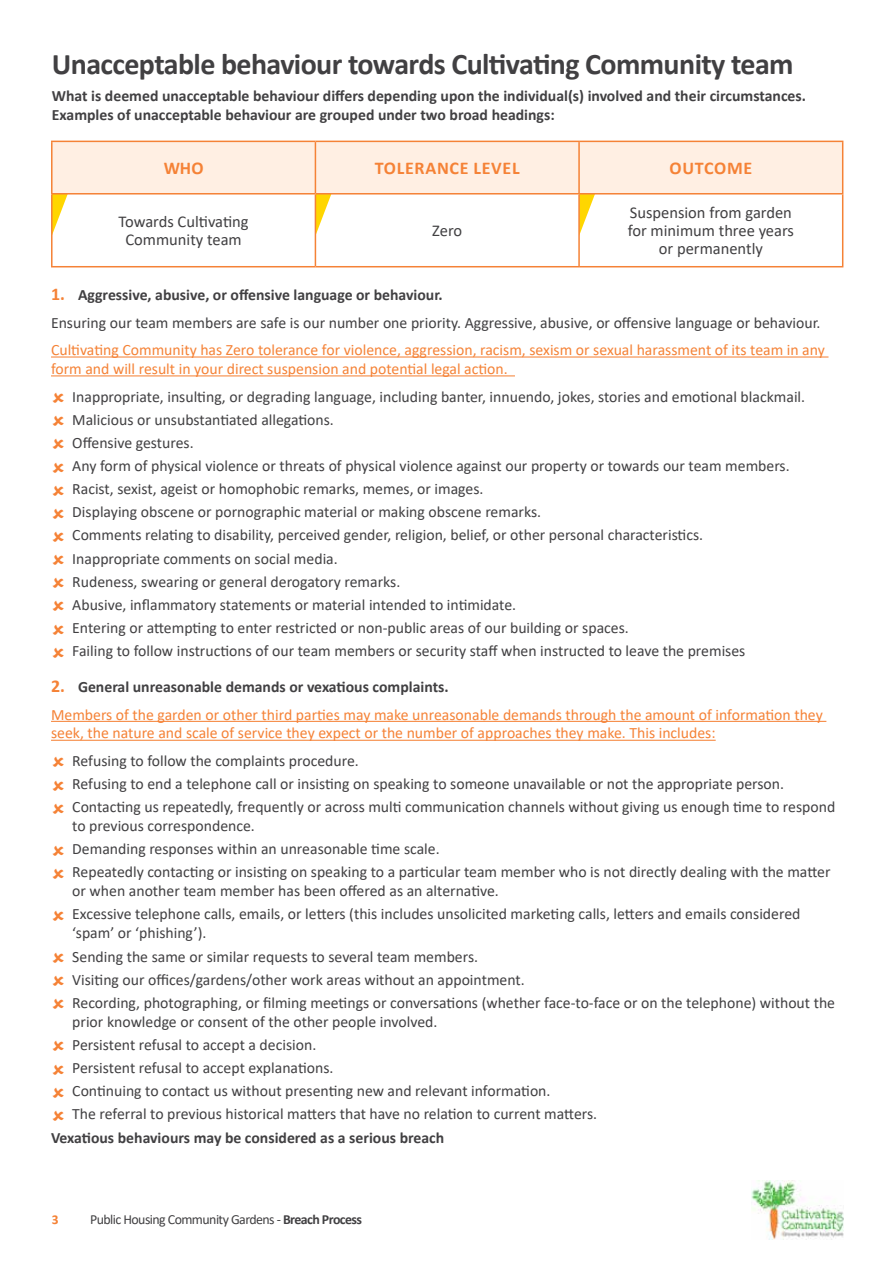
<style>
.page{position:relative;width:893px;height:1263px;background:#fff}
.page>*{position:absolute;margin:0;border:0;box-sizing:border-box;transform-origin:0 0}
.t1{font:700 30px "Calibri";letter-spacing:-.02em;color:#414042}
.t2{font:700 18px "Calibri";letter-spacing:.04em;color:#f58236}
.t3{font:16.5px/18px "Calibri";color:#414042;text-align:center}
.t4{font:15.75px/23.1px "Calibri";color:#414042}
.t5{font:15.75px/18.9px "Calibri";color:#f58236}
.t6{font:700 15.75px/18.9px "Calibri";color:#414042}
.t7{font:13.95px "Calibri";letter-spacing:-.04em;color:#414042}
.t8{font:700 13.5px "Calibri";color:#f58236}
.s1{font-weight:700;font-size:18px;color:#f58236}
.s2{font-weight:700}
.s3{font-weight:700;font-size:18px}
.s4{font-weight:700;color:#414042}
</style>
<div class="page">
<img style="left:751px;top:1181px;width:92px;height:58px">
<hr style="left:51px;top:356px;width:777px;height:1px;background:#f58236">
<hr style="left:51px;top:375px;width:464px;height:1px;background:#f58236">
<hr style="left:51px;top:721px;width:775px;height:1px;background:#f58236">
<hr style="left:51px;top:740px;width:665px;height:1px;background:#f58236">
<svg style="left:53px;top:142px;width:789px;height:94px"></svg>
<hr style="left:51px;top:194px;width:2px;height:72px;background:#f58236">
<hr style="left:315px;top:194px;width:1px;height:72px;background:#f58236">
<hr style="left:578px;top:194px;width:2px;height:72px;background:#f58236">
<hr style="left:842px;top:194px;width:1px;height:72px;background:#f58236">
<hr style="left:51px;top:266px;width:264px;height:1px;background:#f58236">
<hr style="left:315px;top:266px;width:264px;height:1px;background:#f58236">
<hr style="left:579px;top:266px;width:264px;height:1px;background:#f58236">
<hr style="left:315px;top:142px;width:1px;height:51px;background:#f58236">
<hr style="left:578px;top:142px;width:2px;height:51px;background:#f58236">
<hr style="left:51px;top:141px;width:264px;height:1px;background:#f58236">
<hr style="left:51px;top:142px;width:2px;height:51px;background:#f58236">
<hr style="left:315px;top:141px;width:264px;height:1px;background:#f58236">
<hr style="left:579px;top:141px;width:264px;height:1px;background:#f58236">
<hr style="left:842px;top:142px;width:1px;height:51px;background:#f58236">
<hr style="left:51px;top:193px;width:264px;height:1px;background:#f58236">
<hr style="left:315px;top:193px;width:264px;height:1px;background:#f58236">
<hr style="left:579px;top:193px;width:264px;height:1px;background:#f58236">
<h1 class="t1" style="left:52px;top:42px;width:743px">Unacceptable behaviour towards Cultivating Community team</h1>
<p class="t6" style="left:52px;top:86px;width:756px">What is deemed unacceptable behaviour differs depending upon the individual(s) involved and their circumstances.<br>Examples of unacceptable behaviour are grouped under two broad headings:</p>
<p class="t2" style="left:164px;top:156px;width:41px">WHO</p>
<p class="t2" style="left:375px;top:156px;width:146px">TOLERANCE LEVEL</p>
<p class="t2" style="left:669px;top:156px;width:84px">OUTCOME</p>
<p class="t3" style="left:119px;top:213px;width:132px">Towards Cultivating<br>Community team</p>
<p class="t3" style="left:432px;top:222px;width:31px">Zero</p>
<p class="t3" style="left:628px;top:204px;width:168px">Suspension from garden for minimum three years or permanently</p>
<p class="t4" style="left:51px;top:281px;width:771px;line-height:27.5px"><span class="s1">1.</span> <span class="s2">Aggressive, abusive, or offensive language or behaviour.<br></span>Ensuring our team members are safe is our number one priority. Aggressive, abusive, or offensive language or behaviour.</p>
<p class="t5" style="left:51px;top:340px;width:775px">Cultivating Community has Zero tolerance for violence, aggression, racism, sexism or sexual harassment of its team in any form and will result in your direct suspension and potential legal action.</p>
<p class="t4" style="left:72px;top:384px;width:734px">Inappropriate, insulting, or degrading language, including banter, innuendo, jokes, stories and emotional blackmail.<br>Malicious or unsubstantiated allegations.<br>Offensive gestures.<br>Any form of physical violence or threats of physical violence against our property or towards our team members.<br>Racist, sexist, ageist or homophobic remarks, memes, or images.<br>Displaying obscene or pornographic material or making obscene remarks.<br>Comments relating to disability, perceived gender, religion, belief, or other personal characteristics.<br>Inappropriate comments on social media.<br>Rudeness, swearing or general derogatory remarks.<br>Abusive, inflammatory statements or material intended to intimidate.<br>Entering or attempting to enter restricted or non-public areas of our building or spaces.<br>Failing to follow instructions of our team members or security staff when instructed to leave the premises</p>
<p class="t5" style="left:51px;top:673px;width:773px;line-height:27.5px"><span class="s3">2.</span> <span class="s4">General unreasonable demands or vexatious complaints.<br></span>Members of the garden or other third parties may make unreasonable demands through the amount of information they</p>
<p class="t5" style="left:51px;top:723px;width:666px">seek, the nature and scale of service they expect or the number of approaches they make. This includes:</p>
<p class="t4" style="left:72px;top:749px;width:765px">Refusing to follow the complaints procedure.<br>Refusing to end a telephone call or insisting on speaking to someone unavailable or not the appropriate person.<br>Contacting us repeatedly, frequently or across multi communication channels without giving us enough time to respond</p>
<p class="t4" style="left:72px;top:814px;width:760px">to previous correspondence.<br>Demanding responses within an unreasonable time scale.<br>Repeatedly contacting or insisting on speaking to a particular team member who is not directly dealing with the matter</p>
<p class="t4" style="left:72px;top:879px;width:730px">or when another team member has been offered as an alternative.<br>Excessive telephone calls, emails, or letters (this includes unsolicited marketing calls, letters and emails considered</p>
<p class="t4" style="left:72px;top:921px;width:764px">‘spam’ or ‘phishing’).<br>Sending the same or similar requests to several team members.<br>Visiting our offices/gardens/other work areas without an appointment.<br>Recording, photographing, or filming meetings or conversations (whether face-to-face or on the telephone) without the</p>
<p class="t4" style="left:72px;top:1009px;width:526px">prior knowledge or consent of the other people involved.<br>Persistent refusal to accept a decision.<br>Persistent refusal to accept explanations.<br>Continuing to contact us without presenting new and relevant information.<br>The referral to previous historical matters that have no relation to current matters.</p>
<p class="t6" style="left:51px;top:1127px;width:395px">Vexatious behaviours may be considered as a serious breach</p>
<p class="t8" style="left:52px;top:1209px;width:8px">3</p>
<p class="t7" style="left:90px;top:1209px;width:273px">Public Housing Community Gardens - <span class="s2">Breach Process</span></p>
</div>
